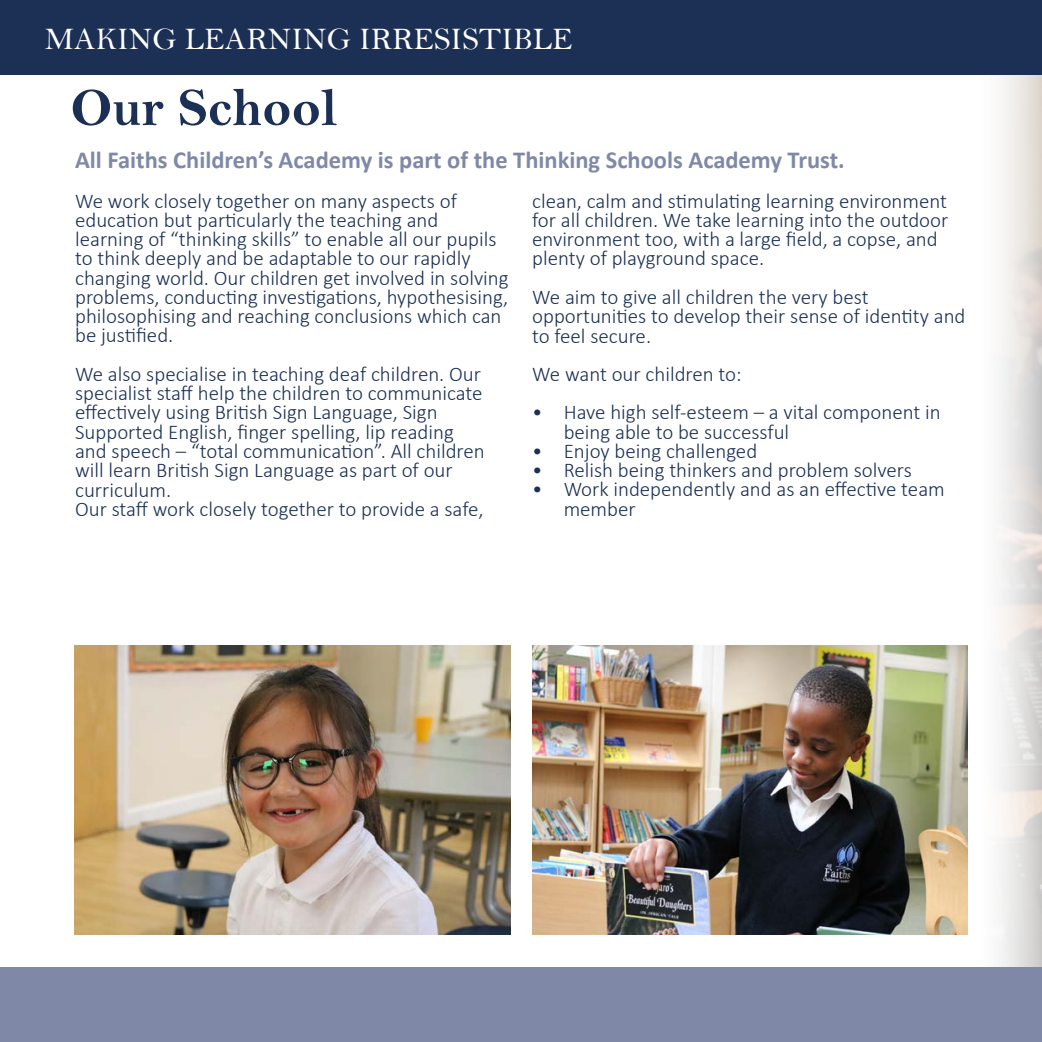
<style>
.page{position:relative;width:1042px;height:1042px;background:#fff}
.page>*{position:absolute;margin:0;border:0;box-sizing:border-box;transform-origin:0 0}
.t1{font:54.25px "Bell MT Bold";color:#1c3055}
.t2{font:31.5px "Bell";color:#fff}
.t3{font:700 24.5px "Calibri";color:#7f89a7}
.t4{font:300 21px/19.2px "Calibri";color:#1c3055}
</style>
<div class="page">
<img style="left:968px;top:74px;width:74px;height:893px">
<div style="left:0;top:967px;width:1042px;height:75px;background:#7f89a7"></div>
<div style="left:0;top:0;width:1042px;height:74px;background:#1c3055"></div>
<img style="left:74px;top:645px;width:436px;height:289px">
<img style="left:532px;top:645px;width:435px;height:289px">
<p class="t2" style="left:45px;top:20px;width:529px">MAKING LEARNING IRRESISTIBLE</p>
<p class="t1" style="left:70px;top:75px;width:268px">Our School</p>
<p class="t3" style="left:75px;top:143px;width:771px">All Faiths Children’s Academy is part of the Thinking Schools Academy Trust.</p>
<p class="t4" style="left:75px;top:191px;width:435px">We work closely together on many aspects of education but particularly the teaching and learning of “thinking skills” to enable all our pupils to think deeply and be adaptable to our rapidly changing world. Our children get involved in solving problems, conducting investigations, hypothesising, philosophising and reaching conclusions which can be justified.</p>
<p class="t4" style="left:75px;top:364px;width:411px">We also specialise in teaching deaf children. Our specialist staff help the children to communicate effectively using British Sign Language, Sign Supported English, finger spelling, lip reading and speech – “total communication”. All children will learn British Sign Language as part of our curriculum.</p>
<p class="t4" style="left:75px;top:499px;width:410px">Our staff work closely together to provide a safe,</p>
<p class="t4" style="left:532px;top:191px;width:418px">clean, calm and stimulating learning environment for all children. We take learning into the outdoor environment too, with a large field, a copse, and plenty of playground space.</p>
<p class="t4" style="left:532px;top:287px;width:435px">We aim to give all children the very best opportunities to develop their sense of identity and to feel secure.</p>
<p class="t4" style="left:532px;top:364px;width:211px">We want our children to:</p>
<p class="t4" style="left:564px;top:403px;width:378px;text-indent:-32px">• Have high self-esteem – a vital component in being able to be successful</p>
<p class="t4" style="left:532px;top:441px;width:227px">• Enjoy being challenged</p>
<p class="t4" style="left:532px;top:460px;width:381px">• Relish being thinkers and problem solvers</p>
<p class="t4" style="left:564px;top:480px;width:383px;text-indent:-32px">• Work independently and as an effective team member</p>
</div>
